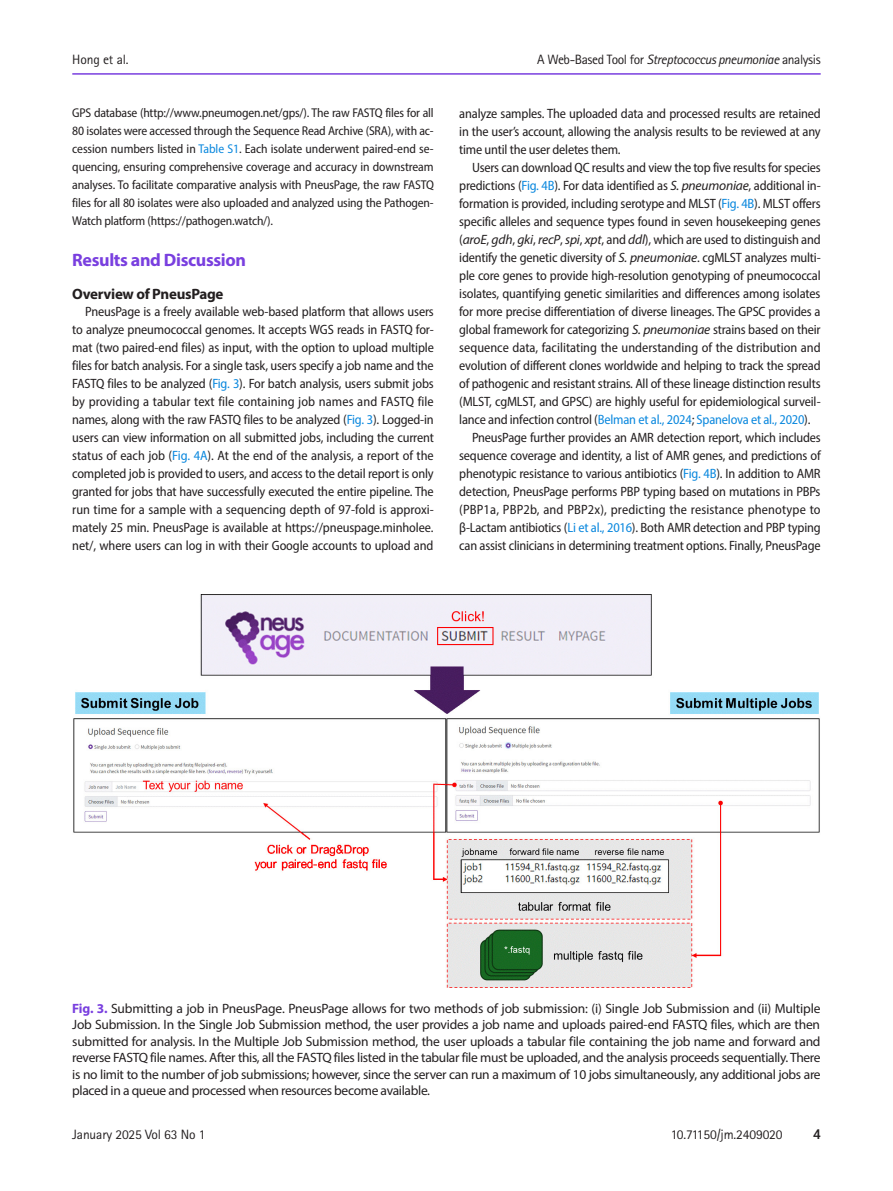
<style>
.page{position:relative;width:893px;height:1191px;background:#fff}
.page>*{position:absolute;margin:0;border:0;box-sizing:border-box;transform-origin:0 0}
.t1{font:700 18px "Myriad Pro";letter-spacing:-.02em;color:#793fdf}
.t2{font:700 15px "Myriad Pro";letter-spacing:-.02em;color:#231f20}
.body{font:semi-condensed 13.5px/18px "Myriad Pro";letter-spacing:-.015em;color:#231f20;text-align:justify}
.fig-caption{font:13.5px/16.5px "Myriad Pro";letter-spacing:-.025em;color:#231f20;text-align:justify}
.t3{font:13.5px "Rotis Sans Serif Std";letter-spacing:-.02em;color:#231f20}
.t4{font:500 13.5px "Roboto";color:#231f20}
.body-2{font:semi-condensed 12.75px/18px "Myriad Pro";letter-spacing:-.015em;color:#231f20;text-align:justify}
.s1{font-style:italic}
.s2{color:#0b88de}
.s3{font-style:italic;font-stretch:normal}
.s4{font-weight:700;color:#793fdf}
</style>
<div class="page">
<img style="left:73px;top:594px;width:747px;height:393px">
<hr style="left:72px;top:73px;width:749px;height:2px;background:#793fdf">
<p class="t3" style="left:72px;top:51px;width:58px">Hong et al.</p>
<p class="t3" style="left:537px;top:51px;width:285px">A Web-Based Tool for <span class="s1">Streptococcus pneumoniae</span> analysis</p>
<p class="body-2" style="left:72px;top:104px;width:363px">GPS database (http://www.pneumogen.net/gps/). The raw FASTQ files for all 80 isolates were accessed through the Sequence Read Archive (SRA), with ac&shy;cession numbers listed in <span class="s2">Table S1</span>. Each isolate underwent paired-end se&shy;quencing, ensuring comprehensive coverage and accuracy in downstream analyses. To facilitate comparative analysis with PneusPage, the raw FASTQ files for all 80 isolates were also uploaded and analyzed using the Pathogen-Watch platform (https://pathogen.watch/).</p>
<p class="t1" style="left:72px;top:248px;width:175px">Results and Discussion</p>
<p class="t2" style="left:72px;top:284px;width:153px">Overview of PneusPage</p>
<p class="body" style="left:72px;top:302px;width:363px;text-indent:13px">PneusPage is a freely available web-based platform that allows users to analyze pneumococcal genomes. It accepts WGS reads in FASTQ for&shy;mat (two paired-end files) as input, with the option to upload multiple files for batch analysis. For a single task, users specify a job name and the FASTQ files to be analyzed (<span class="s2">Fig. 3</span>). For batch analysis, users submit jobs by providing a tabular text file containing job names and FASTQ file names, along with the raw FASTQ files to be analyzed (<span class="s2">Fig. 3</span>). Logged-in users can view information on all submitted jobs, including the current status of each job (<span class="s2">Fig. 4A</span>). At the end of the analysis, a report of the completed job is provided to users, and access to the detail report is only granted for jobs that have successfully executed the entire pipeline. The run time for a sample with a sequencing depth of 97-fold is approxi&shy;mately 25 min. PneusPage is available at https://pneuspage.minholee. net/, where users can log in with their Google accounts to upload and</p>
<p class="body" style="left:459px;top:104px;width:363px">analyze samples. The uploaded data and processed results are retained in the user’s account, allowing the analysis results to be reviewed at any time until the user deletes them.</p>
<p class="body" style="left:459px;top:158px;width:363px;text-indent:13px">Users can download QC results and view the top five results for species predictions (<span class="s2">Fig. 4B</span>). For data identified as <span class="s3">S. pneumoniae</span>, additional in&shy;formation is provided, including serotype and MLST (<span class="s2">Fig. 4B</span>). MLST offers specific alleles and sequence types found in seven housekeeping genes (<span class="s3">aroE</span>, <span class="s3">gdh</span>, <span class="s3">gki</span>, <span class="s3">recP</span>, <span class="s3">spi</span>, <span class="s3">xpt</span>, and <span class="s3">ddl</span>), which are used to distinguish and identify the genetic diversity of <span class="s3">S. pneumoniae</span>. cgMLST analyzes multi&shy;ple core genes to provide high-resolution genotyping of pneumococcal isolates, quantifying genetic similarities and differences among isolates for more precise differentiation of diverse lineages. The GPSC provides a global framework for categorizing <span class="s3">S. pneumoniae</span> strains based on their sequence data, facilitating the understanding of the distribution and evolution of different clones worldwide and helping to track the spread of pathogenic and resistant strains. All of these lineage distinction results (MLST, cgMLST, and GPSC) are highly useful for epidemiological surveil&shy;lance and infection control (<span class="s2">Belman et al., 2024</span>; <span class="s2">Spanelova et al., 2020</span>).</p>
<p class="body" style="left:459px;top:428px;width:363px;text-indent:13px">PneusPage further provides an AMR detection report, which includes sequence coverage and identity, a list of AMR genes, and predictions of phenotypic resistance to various antibiotics (<span class="s2">Fig. 4B</span>). In addition to AMR detection, PneusPage performs PBP typing based on mutations in PBPs (PBP1a, PBP2b, and PBP2x), predicting the resistance phenotype to β-Lactam antibiotics (<span class="s2">Li et al., 2016</span>). Both AMR detection and PBP typing can assist clinicians in determining treatment options. Finally, PneusPage</p>
<p class="fig-caption" style="left:72px;top:999px;width:750px"><span class="s4">Fig. 3.</span> Submitting a job in PneusPage. PneusPage allows for two methods of job submission: (i) Single Job Submission and (ii) Multiple Job Submission. In the Single Job Submission method, the user provides a job name and uploads paired-end FASTQ files, which are then submitted for analysis. In the Multiple Job Submission method, the user uploads a tabular file containing the job name and forward and reverse FASTQ file names. After this, all the FASTQ files listed in the tabular file must be uploaded, and the analysis proceeds sequentially. There is no limit to the number of job submissions; however, since the server can run a maximum of 10 jobs simultaneously, any additional jobs are placed in a queue and processed when resources become available.</p>
<p class="t3" style="left:72px;top:1126px;width:135px">January 2025 Vol 63 No 1</p>
<p class="t3" style="left:671px;top:1126px;width:113px">10.71150/jm.2409020</p>
<p class="t4" style="left:813px;top:1124px;width:9px">4</p>
</div>
